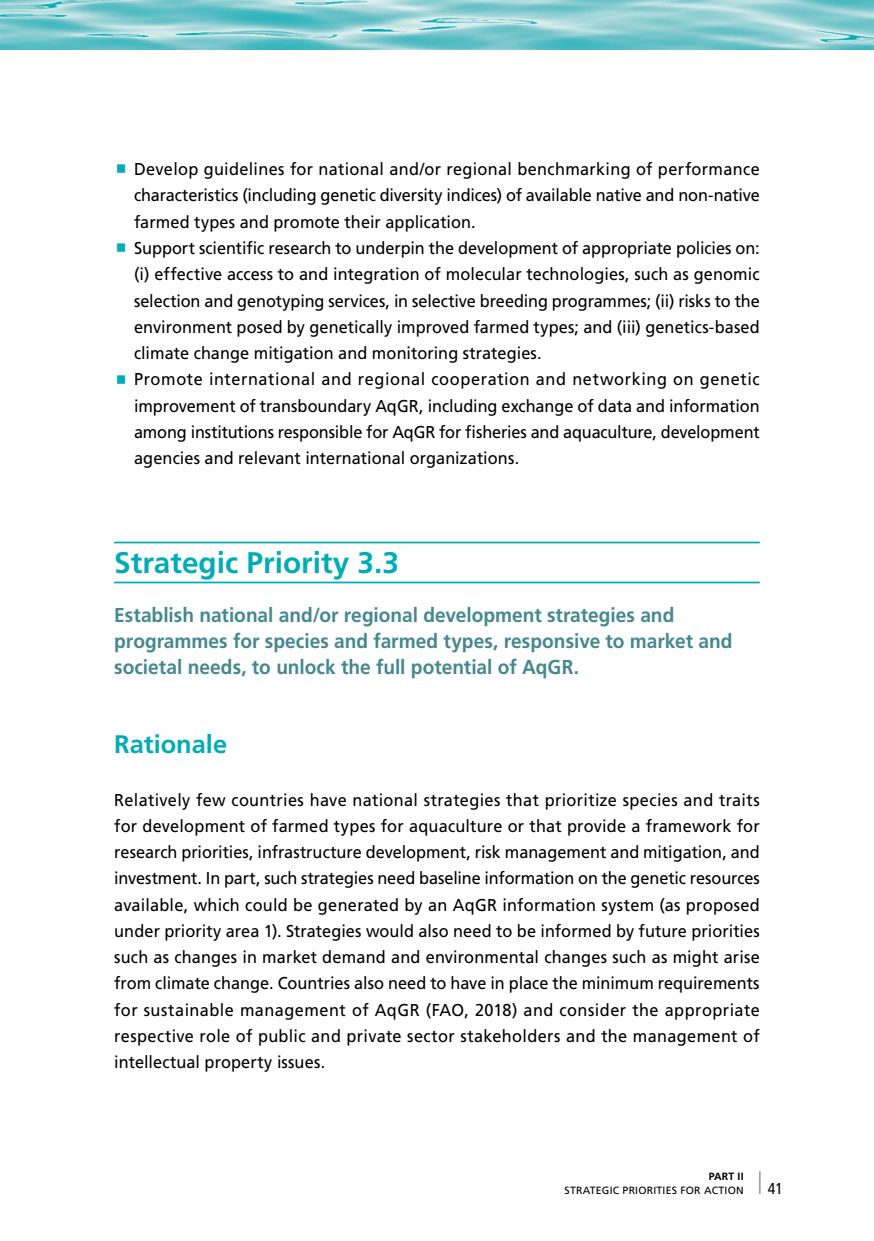
<style>
.page{position:relative;width:874px;height:1241px;background:#fff}
.page>*{position:absolute;margin:0;border:0;box-sizing:border-box;transform-origin:0 0}
.Heading03_Part_II_St{font:700 29.75px "Frutiger LT Std";color:#00acb6}
.Heading03_Part_II{font:700 25.38px "Frutiger LT Std";color:#00acb6}
.Heading03_Part_II_St-2{font:700 20.12px/26.2px "Frutiger LT Std";color:#458890;scale:.95 1}
.main_text{font:17.15px/26.2px "Frutiger LT Std";letter-spacing:.005em;color:#000;text-align:justify;scale:.95 1}
.t1{font:condensed 15.75px "Frutiger LT Std";color:#000}
.t2{font:10.5px "Frutiger LT Std";letter-spacing:.02em;color:#000}
.t3{font:700 10.5px "Frutiger LT Std";letter-spacing:.01em;color:#000}
</style>
<div class="page">
<img style="left:0;top:0;width:873px;height:50px">
<hr style="left:758px;top:1171px;width:2px;height:22px;background:#9c9e9f">
<hr style="left:114px;top:541px;width:645px;height:2px;background:#00acb6">
<hr style="left:114px;top:581px;width:645px;height:2px;background:#00acb6">
<p class="main_text" style="left:134px;top:156px;width:659px">Develop guidelines for national and/or regional benchmarking of performance characteristics (including genetic diversity indices) of available native and non-native farmed types and promote their application.</p>
<p class="main_text" style="left:134px;top:235px;width:659px">Support scientific research to underpin the development of appropriate policies on: (i) effective access to and integration of molecular technologies, such as genomic selection and genotyping services, in selective breeding programmes; (ii) risks to the environment posed by genetically improved farmed types; and (iii) genetics-based climate change mitigation and monitoring strategies.</p>
<p class="main_text" style="left:134px;top:366px;width:659px">Promote international and regional cooperation and networking on genetic improvement of transboundary AqGR, including exchange of data and information among institutions responsible for AqGR for fisheries and aquaculture, development agencies and relevant international organizations.</p>
<p class="Heading03_Part_II_St" style="left:114px;top:545px;width:286px">Strategic Priority 3.3</p>
<p class="Heading03_Part_II_St-2" style="left:114px;top:601px;width:652px">Establish national and/or regional development strategies and programmes for species and farmed types, responsive to market and societal needs, to unlock the full potential of AqGR.</p>
<p class="Heading03_Part_II" style="left:114px;top:729px;width:114px">Rationale</p>
<p class="main_text" style="left:114px;top:786px;width:680px">Relatively few countries have national strategies that prioritize species and traits for development of farmed types for aquaculture or that provide a framework for research priorities, infrastructure development, risk management and mitigation, and investment. In part, such strategies need baseline information on the genetic resources available, which could be generated by an AqGR information system (as proposed under priority area 1). Strategies would also need to be informed by future priorities such as changes in market demand and environmental changes such as might arise from climate change. Countries also need to have in place the minimum requirements for sustainable management of AqGR (FAO, 2018) and consider the appropriate respective role of public and private sector stakeholders and the management of intellectual property issues.</p>
<p class="t3" style="left:708px;top:1169px;width:36px">PART II</p>
<p class="t2" style="left:564px;top:1183px;width:180px">STRATEGIC PRIORITIES FOR ACTION</p>
<p class="t1" style="left:767px;top:1178px;width:17px">41</p>
</div>
